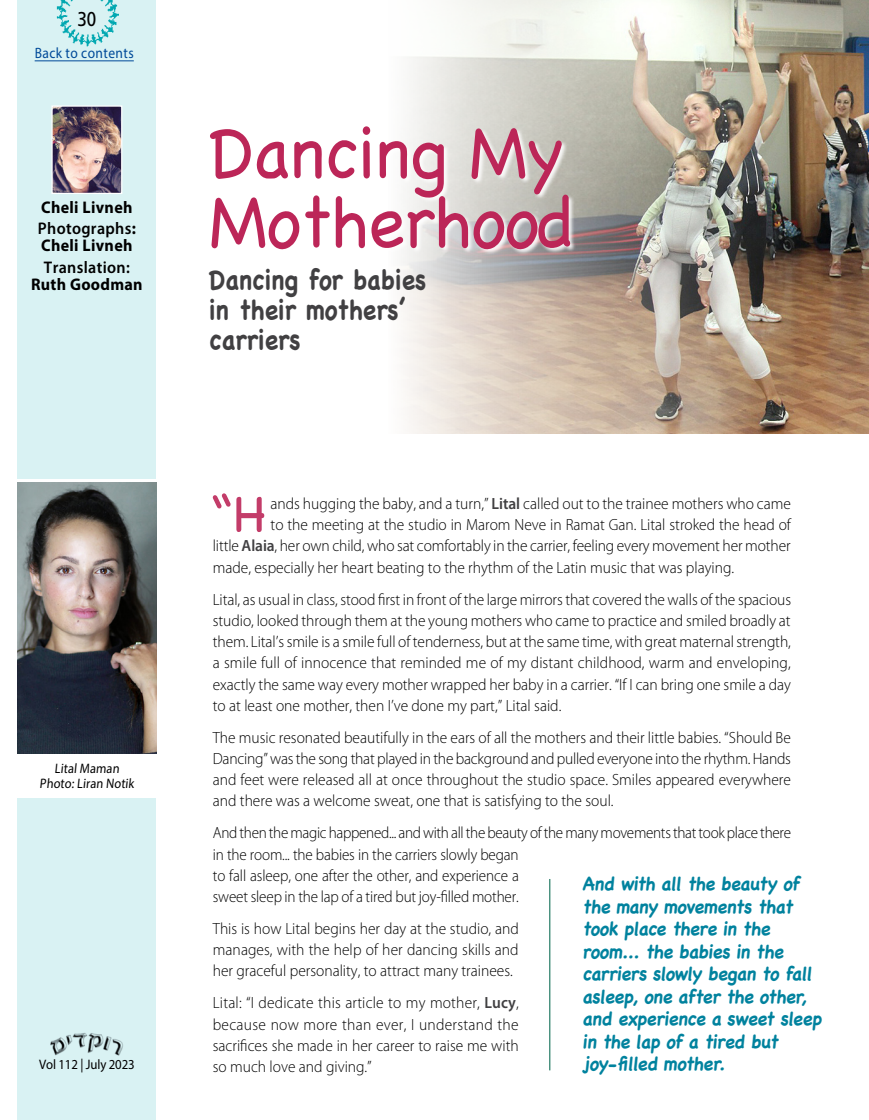
<style>
.page{position:relative;width:869px;height:1120px;background:#fff}
.page>*{position:absolute;margin:0;border:0;box-sizing:border-box;transform-origin:0 0}
.t1{font:73.38px/69.2px "Chalkboard";letter-spacing:-.01em;color:#bc2658;scale:.95 1}
.t2{font:50.88px "Chalkboard";color:#c33c69}
.t3{font:700 27.5px/30px "Chalkboard";color:#414042;scale:.89 1}
.t4{font:20px "Frutiger";color:#000;scale:.85 1}
.t5{font:700 18.75px/22.5px "Chalkboard";color:#00829e;scale:.95 1}
.t6{font:700 16.88px/21px "Myriad Pro";letter-spacing:.02em;color:#000;scale:.95 1}
.t7{font:600 16.88px "Myriad Pro";letter-spacing:.02em;color:#000;scale:.95 1}
.t8{font:300 16.25px/21.2px "Myriad Pro";color:#000;text-align:justify;scale:.95 1}
.t9{font:300 16.25px/21.2px "Myriad Pro";color:#000;scale:.93 1}
.t10{font:15px "Myriad Pro";letter-spacing:.03em;color:#004a99;scale:.9 1}
.t11{font:13.75px/15px "Myriad Pro";letter-spacing:-.01em;color:#000;text-align:center;scale:.9 1}
.t12{font:13.75px "Myriad Pro";letter-spacing:-.01em;color:#000;scale:.93 1}
.s1{font-weight:600}
.s2{font-weight:600;color:#414042}
</style>
<div class="page">
<div style="left:18px;top:0;width:138px;height:1120px;background:#d9f2f3"></div>
<img style="left:56px;top:0;width:62px;height:47px">
<img style="left:50px;top:1033px;width:73px;height:23px">
<div style="left:0;top:479px;width:184px;height:319px;background:#fff"></div>
<hr style="left:35px;top:61px;width:99px;height:1px;background:#004a99">
<img style="left:53px;top:107px;width:67px;height:85px">
<div style="left:51px;top:105px;width:71px;height:89px;border:1px solid #fff"></div>
<img style="left:18px;top:482px;width:138px;height:271px">
<img style="left:401px;top:0;width:467px;height:434px">
<div style="left:209px;top:125px;width:366px;height:130px;background:#fff;opacity:.9"></div>
<hr style="left:549px;top:879px;width:1px;height:191px;background:#2d806b">
<p class="t4" style="left:77px;top:7px;width:24px">30</p>
<p class="t10" style="left:35px;top:44px;width:112px">Back to contents</p>
<p class="t6" style="left:38px;top:196px;width:105px">Cheli Livneh<br><span class="s1">Photographs</span>:</p>
<p class="t6" style="left:41px;top:235px;width:98px">Cheli Livneh</p>
<p class="t7" style="left:44px;top:257px;width:92px">Translation:</p>
<p class="t6" style="left:31px;top:273px;width:119px">Ruth Goodman</p>
<p class="t11" style="left:40px;top:760px;width:108px">Lital Maman<br>Photo: Liran Notik</p>
<p class="t12" style="left:39px;top:1056px;width:104px">Vol 112 | July 2023</p>
<h1 class="t1" style="left:209px;top:117px;width:385px">Dancing My<br>Motherhood</h1>
<h3 class="t3" style="left:209px;top:265px;width:245px">Dancing for babies in their mothers’ carriers</h3>
<h2 class="t2" style="left:210px;top:485px;width:57px">“H</h2>
<p class="t8" style="left:270px;top:493px;width:549px">ands hugging the baby, and a turn,” <span class="s2">Lital</span> called out to the trainee mothers who came</p>
<p class="t8" style="left:270px;top:514px;width:549px">to the meeting at the studio in Marom Neve in Ramat Gan. Lital stroked the head of</p>
<p class="t8" style="left:213px;top:535px;width:609px">little <span class="s2">Alaia</span>, her own child, who sat comfortably in the carrier, feeling every movement her mother</p>
<p class="t8" style="left:213px;top:557px;width:550px">made, especially her heart beating to the rhythm of the Latin music that was playing.</p>
<p class="t8" style="left:213px;top:589px;width:610px">Lital, as usual in class, stood first in front of the large mirrors that covered the walls of the spacious studio, looked through them at the young mothers who came to practice and smiled broadly at them. Lital’s smile is a smile full of tenderness, but at the same time, with great maternal strength, a smile full of innocence that reminded me of my distant childhood, warm and enveloping, exactly the same way every mother wrapped her baby in a carrier. “If I can bring one smile a day to at least one mother, then I’ve done my part,” Lital said.</p>
<p class="t8" style="left:213px;top:727px;width:610px">The music resonated beautifully in the ears of all the mothers and their little babies. “Should Be Dancing” was the song that played in the background and pulled everyone into the rhythm. Hands and feet were released all at once throughout the studio space. Smiles appeared everywhere and there was a welcome sweat, one that is satisfying to the soul.</p>
<p class="t9" style="left:213px;top:822px;width:623px">And then the magic happened... and with all the beauty of the many movements that took place there in the room... the babies in the carriers slowly began<br>to fall asleep, one after the other, and experience a<br>sweet sleep in the lap of a tired but joy-filled mother.</p>
<p class="t8" style="left:213px;top:918px;width:323px">This is how Lital begins her day at the studio, and manages, with the help of her dancing skills and her graceful personality, to attract many trainees.</p>
<p class="t8" style="left:213px;top:992px;width:323px">Lital: “I dedicate this article to my mother, <span class="s2">Lucy</span>, because now more than ever, I understand the sacrifices she made in her career to raise me with so much love and giving.”</p>
<p class="t5" style="left:582px;top:872px;width:257px">And with all the beauty of the many movements that took place there in the room... the babies in the carriers slowly began to fall asleep, one after the other, and experience a sweet sleep in the lap of a tired but joy-filled mother.</p>
</div>
